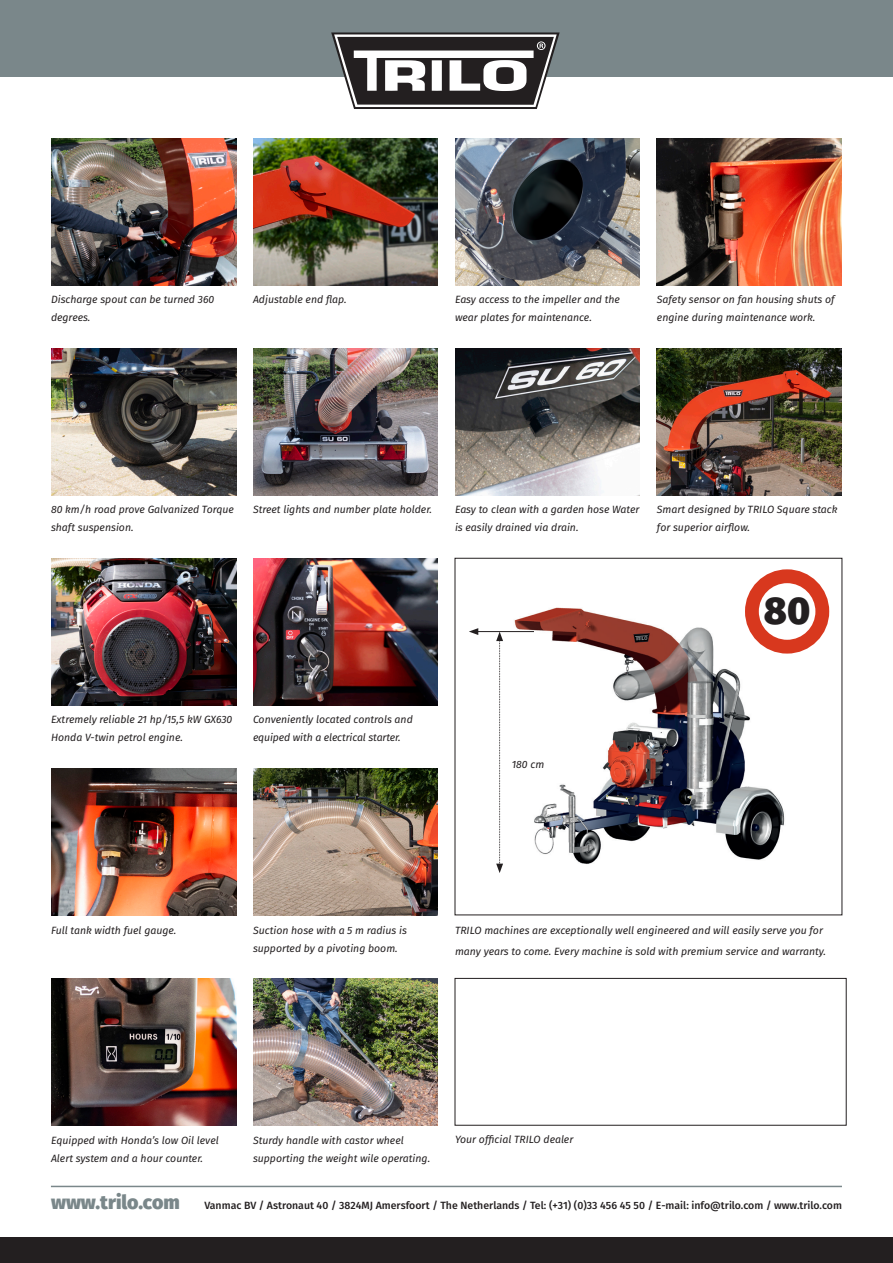
<style>
.page{position:relative;width:893px;height:1263px;background:#fff}
.page>*{position:absolute;margin:0;border:0;box-sizing:border-box;transform-origin:0 0}
.t1{font:800 38.7px "Fira Sans";color:#231f20}
.t2{font:800 19.5px "Fira Sans";color:#7a878a}
.t3{font:italic 10.5px/18px "Fira Sans";color:#231f20}
.t4{font:500 10.5px "Fira Sans";color:#231f20}
</style>
<div class="page">
<div style="left:0;top:0;width:893px;height:77px;background:#7a878a"></div>
<div style="left:0;top:1237px;width:893px;height:26px;background:#231f20"></div>
<svg style="left:331px;top:32px;width:229px;height:77px"></svg>
<hr style="left:51px;top:1186px;width:791px;height:1px;background:#7a878a">
<img style="left:503px;top:593px;width:297px;height:271px">
<div style="left:455px;top:978px;width:391px;height:147px;border:1px solid #231f20"></div>
<img style="left:51px;top:138px;width:185px;height:147px">
<img style="left:253px;top:138px;width:185px;height:147px">
<img style="left:51px;top:348px;width:185px;height:147px">
<img style="left:51px;top:558px;width:185px;height:147px">
<img style="left:51px;top:768px;width:185px;height:147px">
<img style="left:51px;top:978px;width:185px;height:147px">
<img style="left:253px;top:768px;width:185px;height:147px">
<img style="left:253px;top:978px;width:185px;height:147px">
<img style="left:253px;top:348px;width:185px;height:147px">
<img style="left:253px;top:558px;width:185px;height:147px">
<img style="left:455px;top:138px;width:185px;height:147px">
<img style="left:657px;top:138px;width:185px;height:147px">
<img style="left:455px;top:348px;width:185px;height:147px">
<img style="left:657px;top:348px;width:185px;height:147px">
<svg style="left:496px;top:632px;width:7px;height:241px"></svg>
<hr style="left:476px;top:631px;width:58px;height:1px;background:#231f20">
<svg style="left:469px;top:628px;width:9px;height:7px"></svg>
<div style="left:745px;top:569px;width:84px;height:85px;border:14px solid #d8381e;border-radius:50%"></div>
<p class="t3" style="left:51px;top:290px;width:165px">Discharge spout can be turned 360 degrees.</p>
<p class="t3" style="left:253px;top:290px;width:95px">Adjustable end flap.</p>
<p class="t3" style="left:455px;top:290px;width:166px">Easy access to the impeller and the wear plates for maintenance.</p>
<p class="t3" style="left:657px;top:290px;width:179px">Safety sensor on fan housing shuts of engine during maintenance work.</p>
<p class="t3" style="left:51px;top:500px;width:184px">80 km/h road prove Galvanized Torque shaft suspension.</p>
<p class="t3" style="left:253px;top:500px;width:181px">Street lights and number plate holder.</p>
<p class="t3" style="left:455px;top:500px;width:186px">Easy to clean with a garden hose Water is easily drained via drain.</p>
<p class="t3" style="left:657px;top:500px;width:182px">Smart designed by TRILO Square stack for superior airflow.</p>
<p class="t1" style="left:764px;top:583px;width:48px">80</p>
<p class="t3" style="left:51px;top:710px;width:183px">Extremely reliable 21 hp/15,5 kW GX630<br>Honda V-twin petrol engine.</p>
<p class="t3" style="left:253px;top:710px;width:161px">Conveniently located controls and equiped with a electrical starter.</p>
<p class="t3" style="left:512px;top:755px;width:34px">180 cm</p>
<p class="t3" style="left:51px;top:921px;width:127px">Full tank width fuel gauge.</p>
<p class="t3" style="left:253px;top:921px;width:155px">Suction hose with a 5 m radius is supported by a pivoting boom.</p>
<p class="t3" style="left:455px;top:919px;width:373px;line-height:21px">TRILO machines are exceptionally well engineered and will easily serve you for many years to come. Every machine is sold with premium service and warranty.</p>
<p class="t3" style="left:51px;top:1131px;width:169px">Equipped with Honda’s low Oil level<br>Alert system and a hour counter.</p>
<p class="t3" style="left:253px;top:1131px;width:152px">Sturdy handle with castor wheel</p>
<p class="t3" style="left:253px;top:1149px;width:179px">supporting the weight wile operating.</p>
<p class="t3" style="left:455px;top:1130px;width:120px">Your official TRILO dealer</p>
<p class="t2" style="left:51px;top:1189px;width:130px">www.trilo.com</p>
<p class="t4" style="left:204px;top:1198px;width:639px">Vanmac BV / Astronaut 40 / 3824MJ Amersfoort / The Netherlands / Tel: (+31) (0)33 456 45 50 / E-mail: info@trilo.com / www.trilo.com</p>
</div>
